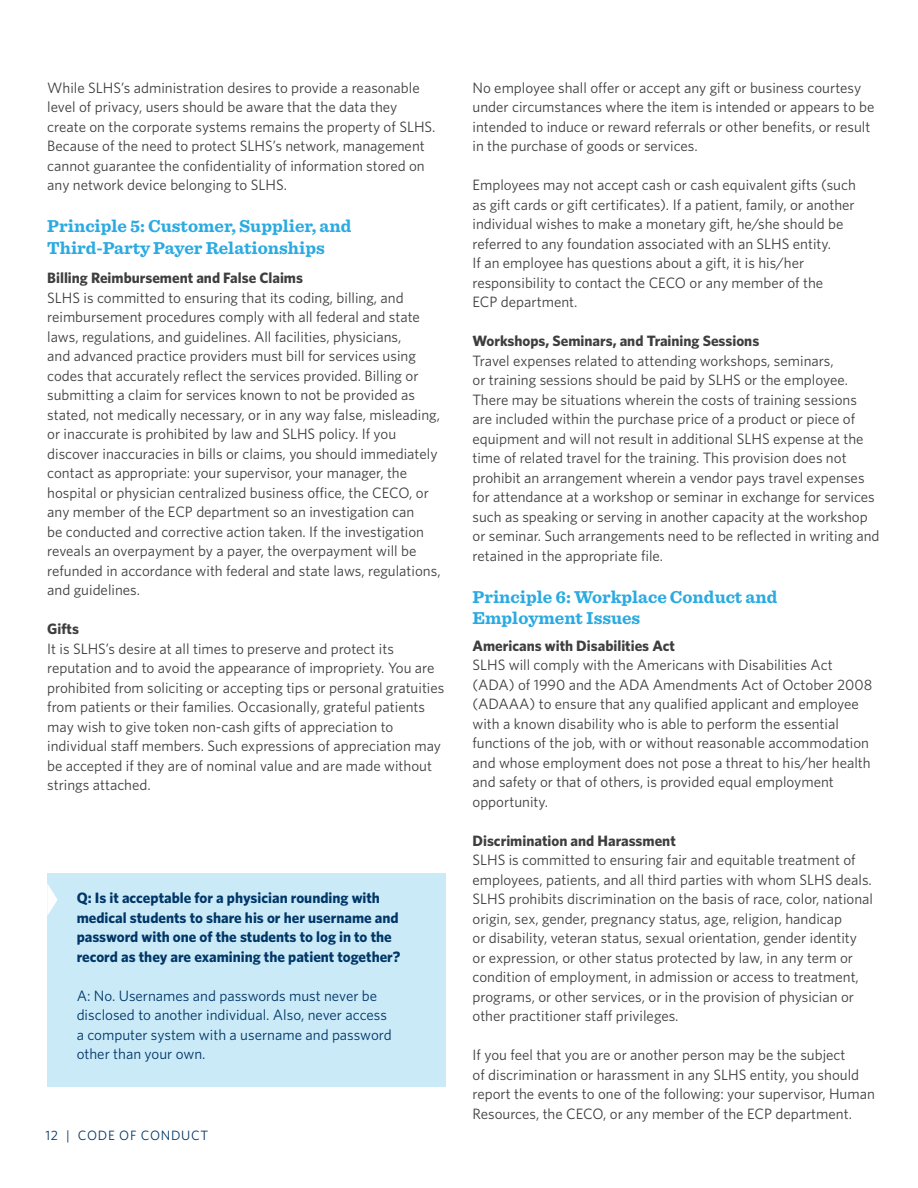
<style>
.page{position:relative;width:918px;height:1188px;background:#fff}
.page>*{position:absolute;margin:0;border:0;box-sizing:border-box;transform-origin:0 0}
.Body_Copy{font:700 18px/21px "Sentinel";color:#2baae1}
.Body_Copy-2{font:15px/19.5px "Whitney";color:#3e3e3f}
.t1{font:700 15px/19.5px "Whitney";color:#003667}
.t2{font:15px/19.5px "Whitney";color:#003667}
.Body_Copy-3{font:700 15px "Whitney";color:#3e3e3f}
.t3{font:13.5px "Whitney";letter-spacing:.05em;color:#003667}
.s1{font-weight:700}
</style>
<div class="page">
<div style="left:47px;top:873px;width:399px;height:214px;background:#caeaf7"></div>
<svg style="left:47px;top:883px;width:11px;height:33px"></svg>
<p class="Body_Copy-2" style="left:47px;top:78px;width:390px">While SLHS’s administration desires to provide a reasonable level of privacy, users should be aware that the data they create on the corporate systems remains the property of SLHS.<br>Because of the need to protect SLHS’s network, management cannot guarantee the confidentiality of information stored on any network device belonging to SLHS.</p>
<p class="Body_Copy" style="left:47px;top:215px;width:306px">Principle 5: Customer, Supplier, and</p>
<p class="Body_Copy" style="left:47px;top:236px;width:279px">Third-Party Payer Relationships</p>
<p class="Body_Copy-3" style="left:47px;top:268px;width:257px">Billing Reimbursement and False Claims</p>
<p class="Body_Copy-2" style="left:47px;top:288px;width:395px">SLHS is committed to ensuring that its coding, billing, and reimbursement procedures comply with all federal and state laws, regulations, and guidelines. All facilities, physicians,<br>and advanced practice providers must bill for services using codes that accurately reflect the services provided. Billing or submitting a claim for services known to not be provided as stated, not medically necessary, or in any way false, misleading, or inaccurate is prohibited by law and SLHS policy. If you discover inaccuracies in bills or claims, you should immediately contact as appropriate: your supervisor, your manager, the hospital or physician centralized business office, the CECO, or any member of the ECP department so an investigation can<br>be conducted and corrective action taken. If the investigation reveals an overpayment by a payer, the overpayment will be refunded in accordance with federal and state laws, regulations, and guidelines.</p>
<p class="Body_Copy-3" style="left:47px;top:619px;width:33px">Gifts</p>
<p class="Body_Copy-2" style="left:47px;top:639px;width:399px">It is SLHS’s desire at all times to preserve and protect its reputation and to avoid the appearance of impropriety. You are prohibited from soliciting or accepting tips or personal gratuities from patients or their families. Occasionally, grateful patients may wish to give token non-cash gifts of appreciation to individual staff members. Such expressions of appreciation may be accepted if they are of nominal value and are made without strings attached.</p>
<p class="t1" style="left:77px;top:888px;width:325px">Q: Is it acceptable for a physician rounding with medical students to share his or her username and password with one of the students to log in to the record as they are examining the patient together?</p>
<p class="t2" style="left:77px;top:985px;width:317px">A: No. Usernames and passwords must never be disclosed to another individual. Also, never access a computer system with a username and password other than your own.</p>
<p class="t3" style="left:45px;top:1126px;width:164px">12 | CODE OF CONDUCT</p>
<p class="Body_Copy-2" style="left:472px;top:78px;width:404px">No employee shall offer or accept any gift or business courtesy under circumstances where the item is intended or appears to be intended to induce or reward referrals or other benefits, or result in the purchase of goods or services.</p>
<p class="Body_Copy-2" style="left:472px;top:175px;width:385px">Employees may not accept cash or cash equivalent gifts (such as gift cards or gift certificates). If a patient, family, or another individual wishes to make a monetary gift, he/she should be referred to any foundation associated with an SLHS entity.</p>
<p class="Body_Copy-2" style="left:472px;top:253px;width:352px">If an employee has questions about a gift, it is his/her responsibility to contact the CECO or any member of the<br>ECP department.</p>
<p class="Body_Copy-2" style="left:472px;top:331px;width:404px"><span class="s1">Workshops, Seminars, and Training Sessions<br></span>Travel expenses related to attending workshops, seminars,<br>or training sessions should be paid by SLHS or the employee.<br>There may be situations wherein the costs of training sessions are included within the purchase price of a product or piece of equipment and will not result in additional SLHS expense at the time of related travel for the training. This provision does not prohibit an arrangement wherein a vendor pays travel expenses for attendance at a workshop or seminar in exchange for services</p>
<p class="Body_Copy-2" style="left:472px;top:507px;width:409px">such as speaking or serving in another capacity at the workshop or seminar. Such arrangements need to be reflected in writing and retained in the appropriate file.</p>
<p class="Body_Copy" style="left:472px;top:586px;width:306px">Principle 6: Workplace Conduct and<br>Employment Issues</p>
<p class="Body_Copy-3" style="left:472px;top:636px;width:204px">Americans with Disabilities Act</p>
<p class="Body_Copy-2" style="left:472px;top:655px;width:401px">SLHS will comply with the Americans with Disabilities Act (ADA) of 1990 and the ADA Amendments Act of October 2008 (ADAAA) to ensure that any qualified applicant and employee with a known disability who is able to perform the essential functions of the job, with or without reasonable accommodation and whose employment does not pose a threat to his/her health and safety or that of others, is provided equal employment opportunity.</p>
<p class="Body_Copy-3" style="left:472px;top:831px;width:205px">Discrimination and Harassment</p>
<p class="Body_Copy-2" style="left:472px;top:850px;width:402px">SLHS is committed to ensuring fair and equitable treatment of employees, patients, and all third parties with whom SLHS deals.<br>SLHS prohibits discrimination on the basis of race, color, national origin, sex, gender, pregnancy status, age, religion, handicap<br>or disability, veteran status, sexual orientation, gender identity or expression, or other status protected by law, in any term or condition of employment, in admission or access to treatment, programs, or other services, or in the provision of physician or other practitioner staff privileges.</p>
<p class="Body_Copy-2" style="left:472px;top:1045px;width:404px">If you feel that you are or another person may be the subject<br>of discrimination or harassment in any SLHS entity, you should report the events to one of the following: your supervisor, Human Resources, the CECO, or any member of the ECP department.</p>
</div>
